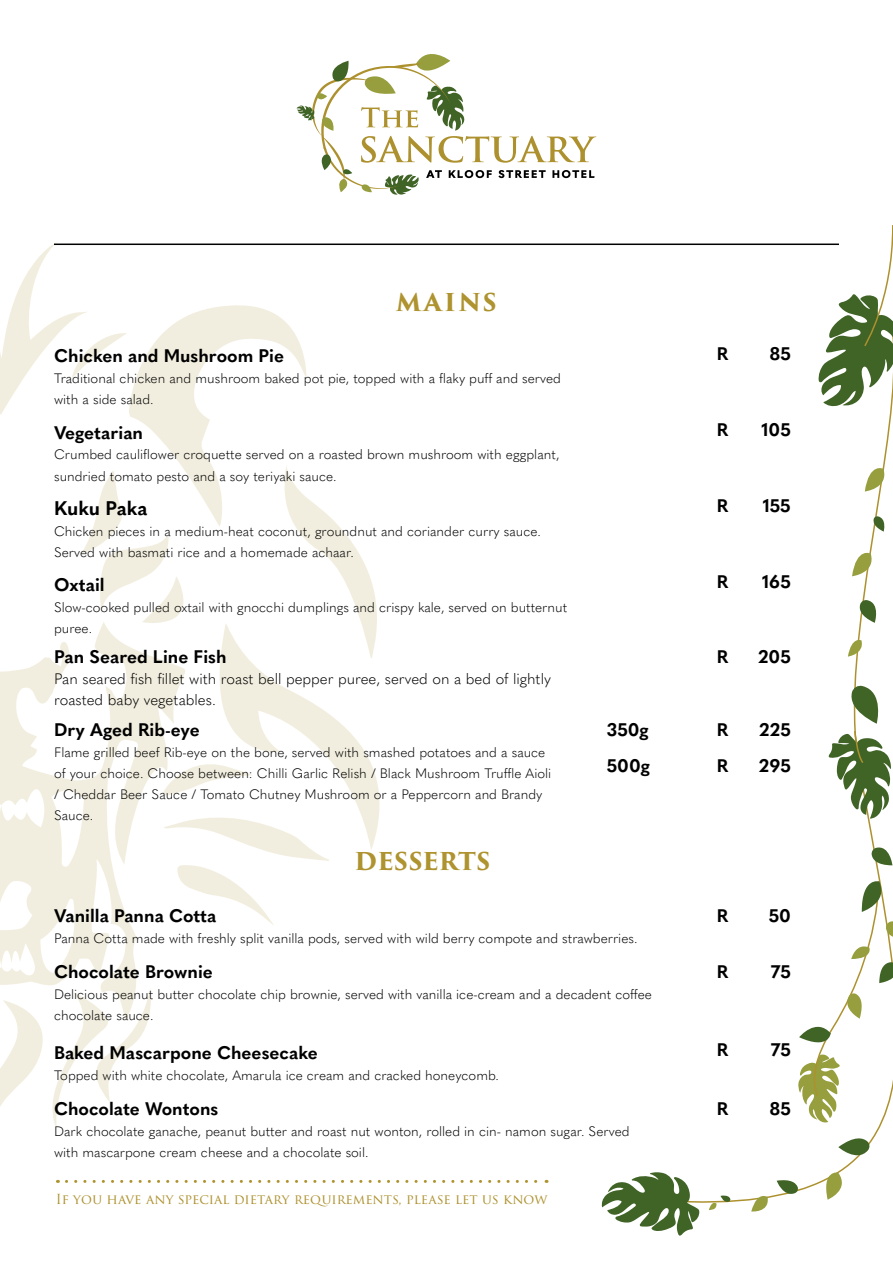
<style>
.page{position:relative;width:893px;height:1263px;background:#fff}
.page>*{position:absolute;margin:0;border:0;box-sizing:border-box;transform-origin:0 0}
.t1{font:700 24px "Trajan Pro 3";letter-spacing:.005em;color:#ae932f}
.t2{font:700 24px "Trajan Pro 3";letter-spacing:.025em;color:#ae932f}
.t3{font:700 19.5px "Quasimoda";color:#000}
.t4{font:700 18px "Quasimoda";color:#000}
.t5{font:300 15px/21px "Quasimoda";color:#000}
.t6{font:300 13.5px/21px "Quasimoda";color:#000}
.t7{font:13.5px "Trajan Pro 3";color:#ad912e}
</style>
<div class="page">
<svg style="left:52px;top:1021px;width:96px;height:107px"></svg>
<svg style="left:0;top:1021px;width:43px;height:85px"></svg>
<svg style="left:0;top:242px;width:381px;height:683px"></svg>
<svg style="left:0;top:621px;width:186px;height:400px"></svg>
<hr style="left:54px;top:244px;width:785px;height:1px;background:#000">
<svg style="left:66px;top:1180px;width:481px;height:3px"></svg>
<svg style="left:601px;top:1172px;width:98px;height:64px"></svg>
<svg style="left:865px;top:462px;width:20px;height:29px"></svg>
<svg style="left:852px;top:546px;width:20px;height:30px"></svg>
<svg style="left:848px;top:636px;width:14px;height:21px"></svg>
<svg style="left:873px;top:516px;width:12px;height:16px"></svg>
<svg style="left:859px;top:600px;width:18px;height:23px"></svg>
<svg style="left:751px;top:1196px;width:19px;height:16px"></svg>
<svg style="left:821px;top:1169px;width:24px;height:31px"></svg>
<svg style="left:871px;top:844px;width:21px;height:21px"></svg>
<svg style="left:798px;top:876px;width:95px;height:247px"></svg>
<svg style="left:851px;top:685px;width:28px;height:39px"></svg>
<svg style="left:777px;top:1180px;width:21px;height:17px"></svg>
<svg style="left:709px;top:1195px;width:22px;height:15px"></svg>
<svg style="left:838px;top:1138px;width:32px;height:25px"></svg>
<svg style="left:818px;top:225px;width:75px;height:182px"></svg>
<svg style="left:828px;top:730px;width:63px;height:89px"></svg>
<svg style="left:297px;top:54px;width:299px;height:141px"></svg>
<h1 class="t2" style="left:396px;top:284px;width:102px">MAINS</h1>
<h3 class="t4" style="left:54px;top:342px;width:231px">Chicken and Mushroom Pie</h3>
<p class="t6" style="left:54px;top:367px;width:508px">Traditional chicken and mushroom baked pot pie, topped with a flaky puff and served with a side salad.</p>
<h3 class="t4" style="left:54px;top:418px;width:91px">Vegetarian</h3>
<p class="t6" style="left:54px;top:443px;width:507px">Crumbed cauliflower croquette served on a roasted brown mushroom with eggplant, sundried tomato pesto and a soy teriyaki sauce.</p>
<h2 class="t3" style="left:54px;top:492px;width:95px">Kuku Paka</h2>
<p class="t6" style="left:54px;top:519px;width:488px">Chicken pieces in a medium-heat coconut, groundnut and coriander curry sauce.<br>Served with basmati rice and a homemade achaar.</p>
<h3 class="t4" style="left:54px;top:571px;width:52px">Oxtail</h3>
<p class="t6" style="left:54px;top:596px;width:515px">Slow-cooked pulled oxtail with gnocchi dumplings and crispy kale, served on butternut puree.</p>
<h3 class="t4" style="left:54px;top:643px;width:174px">Pan Seared Line Fish</h3>
<p class="t5" style="left:54px;top:668px;width:498px">Pan seared fish fillet with roast bell pepper puree, served on a bed of lightly roasted baby vegetables.</p>
<h3 class="t4" style="left:54px;top:716px;width:147px">Dry Aged Rib-eye</h3>
<p class="t6" style="left:54px;top:741px;width:499px">Flame grilled beef Rib-eye on the bone, served with smashed potatoes and a sauce of your choice. Choose between: Chilli Garlic Relish / Black Mushroom Truffle Aioli / Cheddar Beer Sauce / Tomato Chutney Mushroom or a Peppercorn and Brandy Sauce.</p>
<h1 class="t1" style="left:355px;top:843px;width:137px">DESSERTS</h1>
<h3 class="t4" style="left:607px;top:716px;width:44px">350g</h3>
<h3 class="t4" style="left:607px;top:752px;width:45px">500g</h3>
<h3 class="t4" style="left:54px;top:901px;width:164px">Vanilla Panna Cotta</h3>
<p class="t6" style="left:54px;top:926px;width:585px">Panna Cotta made with freshly split vanilla pods, served with wild berry compote and strawberries.</p>
<h3 class="t4" style="left:54px;top:958px;width:160px">Chocolate Brownie</h3>
<p class="t6" style="left:54px;top:983px;width:599px">Delicious peanut butter chocolate chip brownie, served with vanilla ice-cream and a decadent coffee chocolate sauce.</p>
<h3 class="t4" style="left:54px;top:1039px;width:265px">Baked Mascarpone Cheesecake</h3>
<p class="t6" style="left:54px;top:1064px;width:447px">Topped with white chocolate, Amarula ice cream and cracked honeycomb.</p>
<h3 class="t4" style="left:54px;top:1094px;width:166px">Chocolate Wontons</h3>
<p class="t6" style="left:54px;top:1120px;width:577px">Dark chocolate ganache, peanut butter and roast nut wonton, rolled in cin- namon sugar. Served with mascarpone cream cheese and a chocolate soil.</p>
<p class="t7" style="left:56px;top:1190px;width:493px">If you have any special dietary requirements, please let us know</p>
<h3 class="t4" style="left:717px;top:339px;width:13px">R</h3>
<h3 class="t4" style="left:770px;top:339px;width:23px">85</h3>
<h3 class="t4" style="left:717px;top:415px;width:13px">R</h3>
<h3 class="t4" style="left:762px;top:415px;width:31px">105</h3>
<h3 class="t4" style="left:717px;top:491px;width:13px">R</h3>
<h3 class="t4" style="left:763px;top:491px;width:29px">155</h3>
<h3 class="t4" style="left:717px;top:568px;width:13px">R</h3>
<h3 class="t4" style="left:762px;top:568px;width:30px">165</h3>
<h3 class="t4" style="left:717px;top:643px;width:13px">R</h3>
<h3 class="t4" style="left:759px;top:643px;width:34px">205</h3>
<h3 class="t4" style="left:717px;top:716px;width:13px">R</h3>
<h3 class="t4" style="left:717px;top:752px;width:13px">R</h3>
<h3 class="t4" style="left:759px;top:716px;width:33px">225</h3>
<h3 class="t4" style="left:759px;top:752px;width:33px">295</h3>
<h3 class="t4" style="left:717px;top:901px;width:13px">R</h3>
<h3 class="t4" style="left:769px;top:901px;width:24px">50</h3>
<h3 class="t4" style="left:717px;top:958px;width:13px">R</h3>
<h3 class="t4" style="left:771px;top:958px;width:21px">75</h3>
<h3 class="t4" style="left:717px;top:1036px;width:13px">R</h3>
<h3 class="t4" style="left:771px;top:1036px;width:21px">75</h3>
<h3 class="t4" style="left:717px;top:1094px;width:13px">R</h3>
<h3 class="t4" style="left:770px;top:1094px;width:23px">85</h3>
</div>
